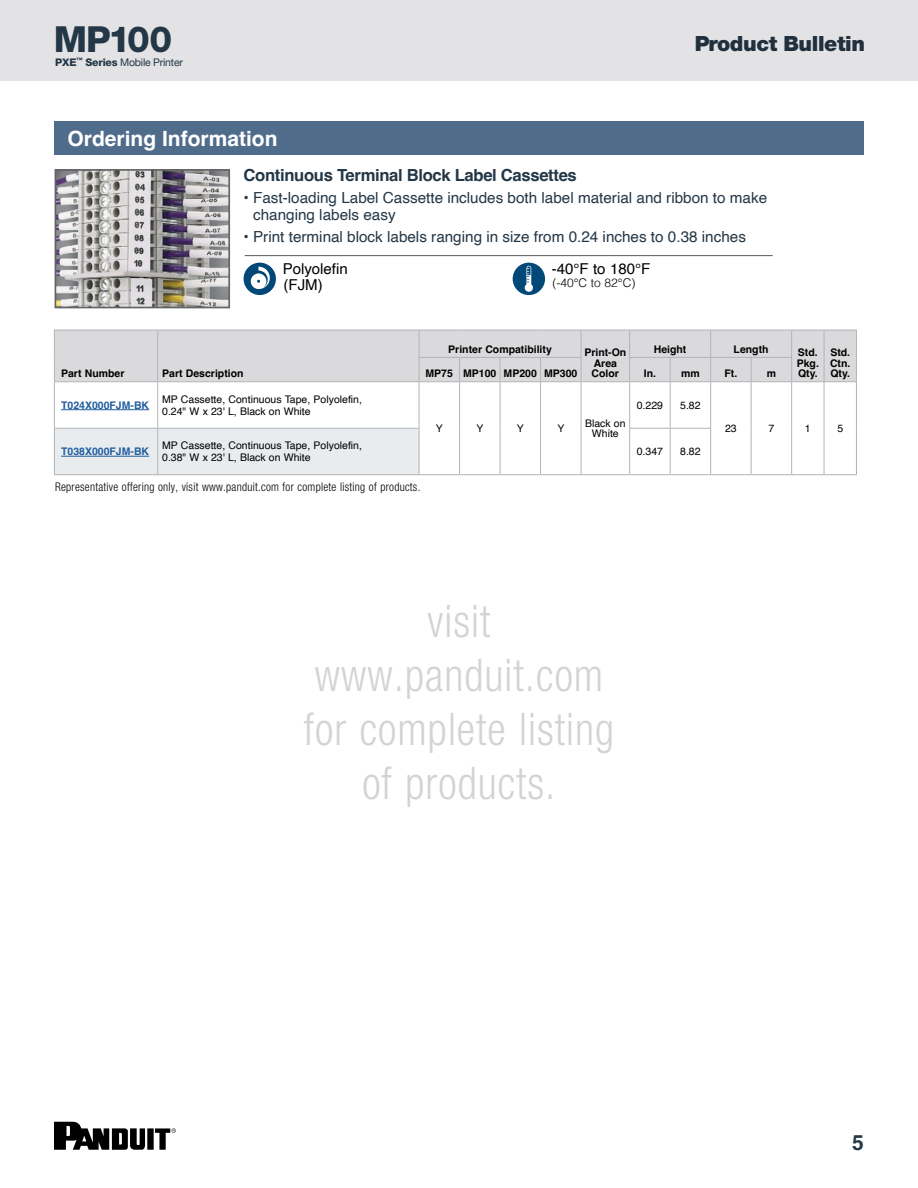
<style>
.page{position:relative;width:918px;height:1188px;background:#fff}
.page>*{position:absolute;margin:0;border:0;box-sizing:border-box;transform-origin:0 0}
.t1{font:300 condensed 45px/54px "Helvetica Neue LT Std";letter-spacing:.025em;color:#d1d3d4;text-align:center;scale:.95 1}
.t2{font:800 36px "Helvetica Neue LT Std";letter-spacing:-.05em;color:#243746}
.t3{font:700 21px "Helvetica";color:#fff}
.t4{font:900 21px "Helvetica Neue LT Std";letter-spacing:-.02em;color:#243746}
.t5{font:700 21px "Helvetica";color:#243746}
.t6{font:700 16.65px "Helvetica";letter-spacing:-.02em;color:#243746}
.t7{font:15.3px/16.6px "Helvetica";color:#243746}
.t8{font:15px/16.5px "Helvetica";color:#000}
.t9{font:300 condensed 12px "Helvetica Neue LT Std";letter-spacing:.025em;color:#000;scale:.95 1}
.t10{font:300 12px "Helvetica";color:#000}
.t11{font:10.5px/12px "Helvetica";color:#000}
.t12{font:700 10.5px/10.5px "Helvetica";color:#000;text-align:center}
.t13{font:700 10.5px "Helvetica";color:#215e9e}
.t14{font:10.5px "Helvetica Neue";letter-spacing:-.02em;color:#243746}
.s1{font-family:"Helvetica Neue LT Std";font-weight:800}
</style>
<div class="page">
<div style="left:0;top:0;width:918px;height:81px;background:#e3e3e5"></div>
<svg style="left:54px;top:1122px;width:122px;height:28px"></svg>
<img style="left:58px;top:172px;width:169px;height:133px">
<div style="left:55px;top:169px;width:175px;height:139px;border:2px solid #636466"></div>
<div style="left:244px;top:263px;width:32px;height:32px;background:#004877;border-radius:50%"></div>
<svg style="left:251px;top:267px;width:19px;height:22px"></svg>
<div style="left:513px;top:263px;width:32px;height:32px;background:#004877;border-radius:50%"></div>
<svg style="left:525px;top:266px;width:8px;height:26px"></svg>
<hr style="left:245px;top:255px;width:528px;height:1px;background:#57595d">
<div style="left:54px;top:122px;width:810px;height:33px;background:#506c8b"></div>
<svg style="left:55px;top:382px;width:655px;height:92px"></svg>
<div style="left:55px;top:429px;width:364px;height:45px;background:#e9ecef"></div>
<hr style="left:670px;top:382px;width:1px;height:46px;background:#b1b4b6">
<hr style="left:670px;top:429px;width:1px;height:45px;background:#b1b4b6">
<hr style="left:157px;top:382px;width:1px;height:46px;background:#b1b4b6">
<hr style="left:157px;top:429px;width:1px;height:45px;background:#b1b4b6">
<hr style="left:54px;top:382px;width:1px;height:46px;background:#b1b4b6">
<hr style="left:54px;top:428px;width:104px;height:1px;background:#b1b4b6">
<hr style="left:54px;top:429px;width:1px;height:45px;background:#b1b4b6">
<hr style="left:158px;top:428px;width:261px;height:1px;background:#b1b4b6">
<hr style="left:630px;top:428px;width:40px;height:1px;background:#b1b4b6">
<hr style="left:670px;top:428px;width:40px;height:1px;background:#b1b4b6">
<hr style="left:54px;top:474px;width:104px;height:1px;background:#b1b4b6">
<hr style="left:158px;top:474px;width:261px;height:1px;background:#b1b4b6">
<hr style="left:630px;top:474px;width:40px;height:1px;background:#b1b4b6">
<hr style="left:670px;top:474px;width:41px;height:1px;background:#b1b4b6">
<hr style="left:711px;top:474px;width:40px;height:1px;background:#b1b4b6">
<hr style="left:751px;top:474px;width:41px;height:1px;background:#b1b4b6">
<div style="left:54px;top:330px;width:803px;height:52px;background:#dadadd"></div>
<hr style="left:792px;top:474px;width:32px;height:1px;background:#b1b4b6">
<hr style="left:824px;top:474px;width:33px;height:1px;background:#b1b4b6">
<hr style="left:581px;top:474px;width:49px;height:1px;background:#b1b4b6">
<hr style="left:500px;top:474px;width:41px;height:1px;background:#b1b4b6">
<hr style="left:541px;top:474px;width:40px;height:1px;background:#b1b4b6">
<hr style="left:460px;top:474px;width:40px;height:1px;background:#b1b4b6">
<hr style="left:460px;top:381px;width:40px;height:1px;background:#b1b4b6">
<hr style="left:500px;top:381px;width:41px;height:1px;background:#b1b4b6">
<hr style="left:541px;top:381px;width:40px;height:1px;background:#b1b4b6">
<hr style="left:500px;top:382px;width:1px;height:46px;background:#b1b4b6">
<hr style="left:500px;top:428px;width:1px;height:46px;background:#b1b4b6">
<hr style="left:540px;top:382px;width:1px;height:46px;background:#b1b4b6">
<hr style="left:581px;top:382px;width:1px;height:46px;background:#b1b4b6">
<hr style="left:540px;top:428px;width:1px;height:46px;background:#b1b4b6">
<hr style="left:581px;top:428px;width:1px;height:46px;background:#b1b4b6">
<hr style="left:581px;top:381px;width:49px;height:1px;background:#b1b4b6">
<hr style="left:629px;top:382px;width:1px;height:46px;background:#b1b4b6">
<hr style="left:629px;top:428px;width:1px;height:46px;background:#b1b4b6">
<hr style="left:792px;top:381px;width:32px;height:1px;background:#b1b4b6">
<hr style="left:824px;top:381px;width:33px;height:1px;background:#b1b4b6">
<hr style="left:856px;top:382px;width:1px;height:46px;background:#b1b4b6">
<hr style="left:856px;top:428px;width:1px;height:46px;background:#b1b4b6">
<hr style="left:824px;top:382px;width:1px;height:46px;background:#b1b4b6">
<hr style="left:824px;top:428px;width:1px;height:46px;background:#b1b4b6">
<hr style="left:419px;top:381px;width:41px;height:1px;background:#b1b4b6">
<hr style="left:419px;top:474px;width:41px;height:1px;background:#b1b4b6">
<hr style="left:419px;top:382px;width:1px;height:46px;background:#b1b4b6">
<hr style="left:459px;top:382px;width:1px;height:46px;background:#b1b4b6">
<hr style="left:419px;top:428px;width:1px;height:46px;background:#b1b4b6">
<hr style="left:459px;top:428px;width:1px;height:46px;background:#b1b4b6">
<hr style="left:711px;top:381px;width:40px;height:1px;background:#b1b4b6">
<hr style="left:710px;top:382px;width:1px;height:46px;background:#b1b4b6">
<hr style="left:710px;top:428px;width:1px;height:46px;background:#b1b4b6">
<hr style="left:751px;top:381px;width:41px;height:1px;background:#b1b4b6">
<hr style="left:751px;top:382px;width:1px;height:46px;background:#b1b4b6">
<hr style="left:791px;top:382px;width:1px;height:46px;background:#b1b4b6">
<hr style="left:751px;top:428px;width:1px;height:46px;background:#b1b4b6">
<hr style="left:791px;top:428px;width:1px;height:46px;background:#b1b4b6">
<hr style="left:61px;top:409px;width:88px;height:1px;background:#215e9e">
<hr style="left:61px;top:456px;width:88px;height:1px;background:#215e9e">
<h2 class="t2" style="left:54px;top:18px;width:120px">MP100</h2>
<p class="t14" style="left:55px;top:54px;width:129px"><span class="s1">PXE</span><sup>™</sup> <span class="s1">Series</span> Mobile Printer</p>
<h3 class="t3" style="left:68px;top:126px;width:212px">Ordering Information</h3>
<h3 class="t4" style="left:694px;top:31px;width:172px">Product Bulletin</h3>
<h3 class="t6" style="left:244px;top:165px;width:335px">Continuous Terminal Block Label Cassettes</h3>
<h3 class="t7" style="left:253px;top:190px;width:516px;text-indent:-10px">• Fast-loading Label Cassette includes both label material and ribbon to make changing labels easy</h3>
<h3 class="t7" style="left:244px;top:229px;width:504px">• Print terminal block labels ranging in size from 0.24 inches to 0.38 inches</h3>
<h3 class="t8" style="left:283px;top:261px;width:67px">Polyolefin (FJM)</h3>
<h3 class="t8" style="left:552px;top:261px;width:100px">-40°F to 180°F</h3>
<p class="t10" style="left:552px;top:273px;width:84px">(-40°C to 82°C)</p>
<p class="t12" style="left:61px;top:369px;width:65px">Part Number</p>
<p class="t12" style="left:162px;top:369px;width:83px">Part Description</p>
<p class="t13" style="left:61px;top:399px;width:90px">T024X000FJM-BK</p>
<p class="t11" style="left:162px;top:394px;width:201px">MP Cassette, Continuous Tape, Polyolefin,<br>0.24" W x 23' L, Black on White</p>
<p class="t12" style="left:448px;top:345px;width:105px">Printer Compatibility</p>
<p class="t12" style="left:584px;top:348px;width:43px">Print-On<br>Area<br>Color</p>
<p class="t12" style="left:654px;top:345px;width:34px">Height</p>
<p class="t12" style="left:734px;top:345px;width:36px">Length</p>
<p class="t12" style="left:797px;top:348px;width:24px;text-align:justify">Std.<br>Pkg.<br>Qty.</p>
<p class="t12" style="left:830px;top:348px;width:22px;text-align:left">Std.<br>Ctn.</p>
<p class="t12" style="left:426px;top:369px;width:153px">MP75 MP100 MP200 MP300</p>
<p class="t12" style="left:644px;top:369px;width:57px">In. mm</p>
<p class="t12" style="left:724px;top:369px;width:14px">Ft.</p>
<p class="t12" style="left:767px;top:369px;width:11px">m</p>
<p class="t12" style="left:830px;top:369px;width:21px">Qty.</p>
<p class="t11" style="left:436px;top:423px;width:9px">Y</p>
<p class="t11" style="left:476px;top:423px;width:9px">Y</p>
<p class="t11" style="left:517px;top:423px;width:9px">Y</p>
<p class="t11" style="left:557px;top:423px;width:9px">Y</p>
<p class="t11" style="left:585px;top:418px;width:42px;line-height:10.5px;text-align:center">Black on<br>White</p>
<p class="t11" style="left:637px;top:400px;width:28px">0.229</p>
<p class="t11" style="left:680px;top:400px;width:22px">5.82</p>
<p class="t11" style="left:725px;top:423px;width:13px">23</p>
<p class="t11" style="left:768px;top:423px;width:7px">7</p>
<p class="t11" style="left:805px;top:423px;width:7px">1</p>
<p class="t11" style="left:837px;top:423px;width:7px">5</p>
<p class="t13" style="left:61px;top:445px;width:90px">T038X000FJM-BK</p>
<p class="t11" style="left:162px;top:440px;width:201px">MP Cassette, Continuous Tape, Polyolefin,<br>0.38" W x 23' L, Black on White</p>
<p class="t11" style="left:637px;top:446px;width:28px">0.347</p>
<p class="t11" style="left:680px;top:446px;width:22px">8.82</p>
<p class="t9" style="left:55px;top:479px;width:386px">Representative offering only, visit www.panduit.com for complete listing of products.</p>
<h1 class="t1" style="left:304px;top:594px;width:328px">visit www.panduit.com for complete listing of products.</h1>
<h3 class="t5" style="left:852px;top:1130px;width:13px">5</h3>
</div>
